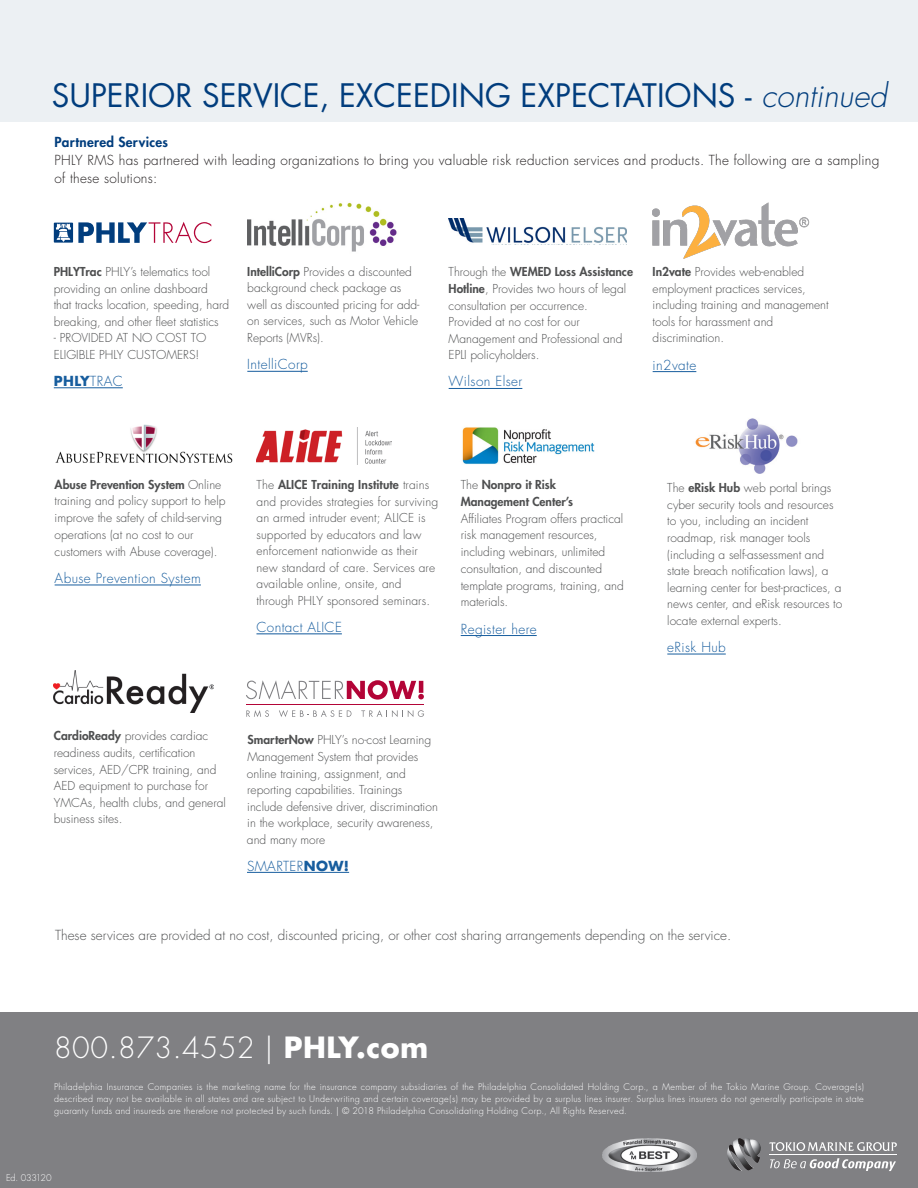
<style>
.page{position:relative;width:918px;height:1188px;background:#fff}
.page>*{position:absolute;margin:0;border:0;box-sizing:border-box;transform-origin:0 0}
.t1{font:31.5px "Futura";color:#013d7d}
.t2{font:300 28.5px "Futura";letter-spacing:.02em;color:#fff}
.t3{font:300 13.5px/18px "Futura";letter-spacing:.02em;color:#231f20}
.t4{font:300 13.5px "Futura";color:#4e4f50}
.t5{font:300 13.5px "Futura";letter-spacing:.03em;color:#175d9e}
.t6{font:800 13.5px "Futura";letter-spacing:.02em;color:#013d7d}
.t7{font:700 13.5px "Futura";color:#175d9e}
.t8{font:300 12px/16.5px "Futura";color:#4e4f50}
.t9{font:300 9px/12px "Futura";letter-spacing:.03em;color:#fff;text-align:justify}
.t10{font:300 9px "Futura";letter-spacing:-.03em;color:#fff}
.s1{font-weight:300;font-style:italic}
.s2{font-weight:800}
.s3{font-weight:300}
.s4{font-weight:700}
</style>
<div class="page">
<div style="left:0;top:1012px;width:918px;height:176px;background:#808083"></div>
<svg style="left:769px;top:1142px;width:128px;height:9px"></svg>
<svg style="left:770px;top:1158px;width:126px;height:13px"></svg>
<hr style="left:769px;top:1155px;width:128px;height:1px;background:#fff">
<img style="left:727px;top:1138px;width:34px;height:33px">
<img style="left:603px;top:1138px;width:94px;height:33px">
<div style="left:0;top:0;width:918px;height:122px;background:#ecf0f3"></div>
<img style="left:247px;top:202px;width:150px;height:50px">
<img style="left:449px;top:219px;width:178px;height:26px">
<img style="left:653px;top:202px;width:157px;height:57px">
<img style="left:256px;top:428px;width:136px;height:37px">
<img style="left:462px;top:427px;width:133px;height:37px">
<img style="left:55px;top:424px;width:178px;height:39px">
<img style="left:695px;top:418px;width:103px;height:55px">
<img style="left:54px;top:671px;width:159px;height:42px">
<div style="left:54px;top:223px;width:19px;height:20px;background:#013d7d"></div>
<svg style="left:56px;top:224px;width:15px;height:18px"></svg>
<svg style="left:78px;top:222px;width:133px;height:21px"></svg>
<hr style="left:247px;top:872px;width:102px;height:1px;background:#175d9e">
<svg style="left:246px;top:680px;width:178px;height:20px"></svg>
<svg style="left:246px;top:710px;width:23px;height:7px"></svg>
<svg style="left:279px;top:710px;width:72px;height:7px"></svg>
<svg style="left:361px;top:710px;width:63px;height:7px"></svg>
<hr style="left:246px;top:705px;width:178px;height:1px;background:#b30437">
<hr style="left:55px;top:585px;width:146px;height:1px;background:#175d9e">
<hr style="left:256px;top:634px;width:86px;height:1px;background:#175d9e">
<hr style="left:461px;top:635px;width:76px;height:1px;background:#175d9e">
<hr style="left:667px;top:654px;width:59px;height:1px;background:#175d9e">
<hr style="left:653px;top:371px;width:43px;height:1px;background:#175d9e">
<hr style="left:449px;top:388px;width:73px;height:1px;background:#175d9e">
<hr style="left:247px;top:371px;width:61px;height:1px;background:#175d9e">
<hr style="left:54px;top:387px;width:69px;height:1px;background:#175d9e">
<p class="t1" style="left:52px;top:75px;width:837px">SUPERIOR SERVICE, EXCEEDING EXPECTATIONS - <span class="s1">continued</span></p>
<p class="t6" style="left:55px;top:133px;width:115px">Partnered Services</p>
<p class="t3" style="left:55px;top:151px;width:826px">PHLY RMS has partnered with leading organizations to bring you valuable risk reduction services and products. The following are a sampling of these solutions:</p>
<p class="t8" style="left:54px;top:264px;width:177px"><span class="s2">PHLYTrac</span> PHLY’s telematics tool providing an online dashboard<br>that tracks location, speeding, hard breaking, and other fleet statistics</p>
<p class="t8" style="left:54px;top:330px;width:154px">- PROVIDED AT NO COST TO<br>ELIGIBLE PHLY CUSTOMERS!</p>
<p class="t7" style="left:54px;top:372px;width:70px">PHLY<span class="s3">TRAC</span></p>
<p class="t8" style="left:247px;top:264px;width:174px"><span class="s2">IntelliCorp</span> Provides a discounted background check package as well as discounted pricing for add&shy;on services, such as Motor Vehicle<br>Reports (MVRs).</p>
<p class="t5" style="left:247px;top:356px;width:62px">IntelliCorp</p>
<p class="t8" style="left:449px;top:264px;width:186px">Through the <span class="s2">WEMED Loss Assistance<br>Hotline</span>, Provides two hours of legal consultation per occurrence.<br>Provided at no cost for our<br>Management and Professional and<br>EPLI policyholders.</p>
<p class="t5" style="left:449px;top:373px;width:75px">Wilson Elser</p>
<p class="t8" style="left:653px;top:264px;width:178px"><span class="s2">In2vate</span> Provides web-enabled employment practices services, including training and management tools for harassment and discrimination.</p>
<p class="t5" style="left:653px;top:357px;width:45px">in2vate</p>
<p class="t8" style="left:55px;top:476px;width:172px"><span class="s2">Abuse Prevention System</span> Online training and policy support to help improve the safety of child-serving operations (at no cost to our customers with Abuse coverage).</p>
<p class="t5" style="left:55px;top:570px;width:148px">Abuse Prevention System</p>
<p class="t8" style="left:256px;top:477px;width:183px">The <span class="s2">ALICE Training Institute</span> trains and provides strategies for surviving an armed intruder event; ALICE is supported by educators and law enforcement nationwide as their new standard of care. Services are available online, onsite, and through PHLY sponsored seminars.</p>
<p class="t5" style="left:256px;top:619px;width:87px">Contact ALICE</p>
<p class="t8" style="left:461px;top:477px;width:165px">The <span class="s2">Nonprof it Risk<br>Management Center’s<br></span>Affiliates Program offers practical risk management resources, including webinars, unlimited consultation, and discounted template programs, training, and materials.</p>
<p class="t5" style="left:461px;top:620px;width:77px">Register here</p>
<p class="t8" style="left:54px;top:728px;width:174px"><span class="s2">CardioReady</span> provides cardiac readiness audits, certification services, AED/CPR training, and<br>AED equipment to purchase for<br>YMCAs, health clubs, and general business sites.</p>
<p class="t8" style="left:247px;top:732px;width:192px"><span class="s2">SmarterNow</span> PHLY’s no-cost Learning Management System that provides online training, assignment, and reporting capabilities. Trainings include defensive driver, discrimination in the workplace, security awareness, and many more</p>
<p class="t5" style="left:247px;top:858px;width:104px">SMARTER<span class="s4">NOW!</span></p>
<p class="t8" style="left:667px;top:480px;width:176px">The <span class="s2">eRisk Hub</span> web portal brings cyber security tools and resources to you, including an incident roadmap, risk manager tools (including a self-assessment and state breach notification laws), a learning center for best-practices, a news center, and eRisk resources to locate external experts.</p>
<p class="t5" style="left:667px;top:639px;width:60px">eRisk Hub</p>
<p class="t4" style="left:55px;top:927px;width:678px">These services are provided at no cost, discounted pricing, or other cost sharing arrangements depending on the service.</p>
<h2 class="t2" style="left:54px;top:1030px;width:376px">800.873.4552 | <span class="s4">PHLY.com</span></h2>
<p class="t9" style="left:54px;top:1081px;width:811px">Philadelphia Insurance Companies is the marketing name for the insurance company subsidiaries of the Philadelphia Consolidated Holding Corp., a Member of the Tokio Marine Group. Coverage(s) described may not be available in all states and are subject to Underwriting and certain coverage(s) may be provided by a surplus lines insurer. Surplus lines insurers do not generally participate in state guaranty funds and insureds are therefore not protected by such funds. | © 2018 Philadelphia Consolidating Holding Corp., All Rights Reserved.</p>
<p class="t10" style="left:6px;top:1173px;width:47px">Ed. 033120</p>
</div>
